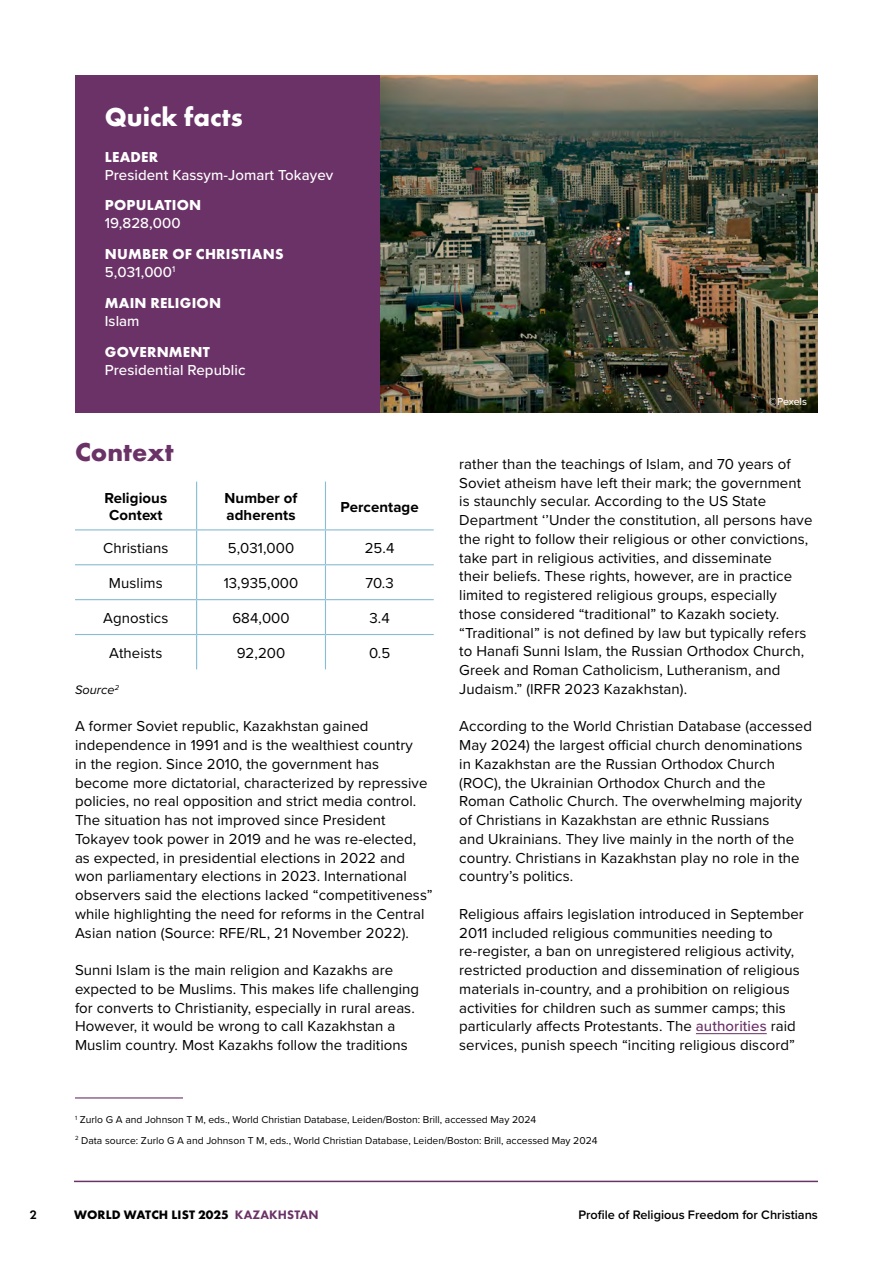
<style>
.page{position:relative;width:893px;height:1263px;background:#fff}
.page>*{position:absolute;margin:0;border:0;box-sizing:border-box;transform-origin:0 0}
.t1{font:700 27px "Futura PT";color:#fff}
.t2{font:700 27px "Futura PT";color:#6b3267}
.t3{font:15px/18.8px "Proxima Nova";letter-spacing:.005em;color:#000}
.t4{font:500 15px "Proxima Nova";letter-spacing:.005em;color:#fff}
.t5{font:700 15px "Futura PT";letter-spacing:.015em;color:#fff}
.t6{font:700 15px/16.5px "Proxima Nova";letter-spacing:.005em;color:#000;text-align:center}
.t7{font:600 12.75px "Proxima Nova";color:#000}
.t8{font:700 12.75px "Futura PT";letter-spacing:.01em;color:#000}
.t9{font:italic 12.75px "Proxima Nova";letter-spacing:.005em;color:#000}
.t10{font:600 12.75px "Futura PT";color:#000}
.t11{font:500 10.5px "Proxima Nova";letter-spacing:-.01em;color:#fff}
.t12{font:10.35px/20.9px "Proxima Nova";color:#000}
.s1{font-weight:500;color:#6b3267}
.s2{font-weight:800;color:#6b3267}
</style>
<div class="page">
<hr style="left:74px;top:1181px;width:744px;height:1px;background:#6b3267">
<div style="left:75px;top:75px;width:359px;height:337px;background:#6b3267"></div>
<hr style="left:75px;top:1097px;width:108px;height:1px;background:#6b3267">
<hr style="left:696px;top:1033px;width:71px;height:1px;background:#6b3267">
<img style="left:381px;top:75px;width:437px;height:338px">
<hr style="left:196px;top:482px;width:1px;height:47px;background:#87bcd2">
<hr style="left:325px;top:482px;width:1px;height:47px;background:#87bcd2">
<hr style="left:75px;top:529px;width:122px;height:1px;background:#87bcd2">
<hr style="left:197px;top:529px;width:128px;height:1px;background:#87bcd2">
<hr style="left:196px;top:530px;width:1px;height:34px;background:#87bcd2">
<hr style="left:325px;top:529px;width:109px;height:1px;background:#87bcd2">
<hr style="left:325px;top:530px;width:1px;height:34px;background:#87bcd2">
<hr style="left:75px;top:564px;width:122px;height:1px;background:#87bcd2">
<hr style="left:197px;top:564px;width:128px;height:1px;background:#87bcd2">
<hr style="left:196px;top:565px;width:1px;height:34px;background:#87bcd2">
<hr style="left:325px;top:564px;width:109px;height:1px;background:#87bcd2">
<hr style="left:325px;top:565px;width:1px;height:34px;background:#87bcd2">
<hr style="left:75px;top:599px;width:122px;height:1px;background:#87bcd2">
<hr style="left:197px;top:599px;width:128px;height:1px;background:#87bcd2">
<hr style="left:196px;top:600px;width:1px;height:34px;background:#87bcd2">
<hr style="left:325px;top:599px;width:109px;height:1px;background:#87bcd2">
<hr style="left:325px;top:600px;width:1px;height:34px;background:#87bcd2">
<hr style="left:75px;top:634px;width:122px;height:1px;background:#87bcd2">
<hr style="left:197px;top:634px;width:128px;height:1px;background:#87bcd2">
<hr style="left:196px;top:635px;width:1px;height:34px;background:#87bcd2">
<hr style="left:325px;top:634px;width:109px;height:1px;background:#87bcd2">
<hr style="left:325px;top:635px;width:1px;height:34px;background:#87bcd2">
<h1 class="t1" style="left:105px;top:99px;width:139px">Quick facts</h1>
<p class="t5" style="left:105px;top:147px;width:55px">LEADER</p>
<p class="t4" style="left:105px;top:163px;width:230px">President Kassym-Jomart Tokayev</p>
<p class="t5" style="left:105px;top:196px;width:98px">POPULATION</p>
<p class="t4" style="left:105px;top:212px;width:77px">19,828,000</p>
<p class="t5" style="left:105px;top:244px;width:180px">NUMBER OF CHRISTIANS</p>
<p class="t4" style="left:105px;top:261px;width:72px">5,031,000<sup>1</sup></p>
<p class="t5" style="left:105px;top:293px;width:118px">MAIN RELIGION</p>
<p class="t4" style="left:105px;top:310px;width:36px">Islam</p>
<p class="t5" style="left:105px;top:342px;width:107px">GOVERNMENT</p>
<p class="t4" style="left:105px;top:358px;width:142px">Presidential Republic</p>
<h1 class="t2" style="left:75px;top:435px;width:100px">Context</h1>
<p class="t6" style="left:104px;top:490px;width:64px">Religious<br>Context</p>
<p class="t6" style="left:225px;top:490px;width:74px;text-align:left">Number of adherents</p>
<p class="t6" style="left:340px;top:498px;width:80px">Percentage</p>
<p class="t3" style="left:103px;top:538px;width:67px">Christians</p>
<p class="t3" style="left:228px;top:538px;width:68px">5,031,000</p>
<p class="t3" style="left:365px;top:538px;width:31px">25.4</p>
<p class="t3" style="left:109px;top:573px;width:55px">Muslims</p>
<p class="t3" style="left:224px;top:573px;width:76px">13,935,000</p>
<p class="t3" style="left:365px;top:573px;width:30px">70.3</p>
<p class="t3" style="left:103px;top:608px;width:67px">Agnostics</p>
<p class="t3" style="left:232px;top:608px;width:59px">684,000</p>
<p class="t3" style="left:369px;top:608px;width:22px">3.4</p>
<p class="t3" style="left:109px;top:643px;width:55px">Atheists</p>
<p class="t3" style="left:237px;top:643px;width:50px">92,200</p>
<p class="t3" style="left:369px;top:643px;width:23px">0.5</p>
<p class="t9" style="left:75px;top:680px;width:46px">Source<sup>2</sup></p>
<p class="t3" style="left:75px;top:716px;width:359px">A former Soviet republic, Kazakhstan gained independence in 1991 and is the wealthiest country<br>in the region. Since 2010, the government has become more dictatorial, characterized by repressive policies, no real opposition and strict media control.<br>The situation has not improved since President Tokayev took power in 2019 and he was re-elected, as expected, in presidential elections in 2022 and won parliamentary elections in 2023. International observers said the elections lacked “competitiveness” while highlighting the need for reforms in the Central Asian nation (Source: RFE/RL, 21 November 2022).</p>
<p class="t3" style="left:75px;top:960px;width:346px">Sunni Islam is the main religion and Kazakhs are expected to be Muslims. This makes life challenging for converts to Christianity, especially in rural areas.<br>However, it would be wrong to call Kazakhstan a Muslim country. Most Kazakhs follow the traditions</p>
<p class="t11" style="left:769px;top:393px;width:40px">©Pexels</p>
<p class="t3" style="left:459px;top:454px;width:355px">rather than the teachings of Islam, and 70 years of Soviet atheism have left their mark; the government is staunchly secular. According to the US State Department ‘’Under the constitution, all persons have the right to follow their religious or other convictions, take part in religious activities, and disseminate<br>their beliefs. These rights, however, are in practice limited to registered religious groups, especially those considered “traditional” to Kazakh society. “Traditional” is not defined by law but typically refers to Hanafi Sunni Islam, the Russian Orthodox Church, Greek and Roman Catholicism, Lutheranism, and Judaism.” (IRFR 2023 Kazakhstan).</p>
<p class="t3" style="left:459px;top:716px;width:354px">According to the World Christian Database (accessed May 2024) the largest official church denominations in Kazakhstan are the Russian Orthodox Church (ROC), the Ukrainian Orthodox Church and the Roman Catholic Church. The overwhelming majority of Christians in Kazakhstan are ethnic Russians<br>and Ukrainians. They live mainly in the north of the country. Christians in Kazakhstan play no role in the country’s politics.</p>
<p class="t3" style="left:459px;top:904px;width:346px">Religious affairs legislation introduced in September 2011 included religious communities needing to re-register, a ban on unregistered religious activity, restricted production and dissemination of religious materials in-country, and a prohibition on religious activities for children such as summer camps; this particularly affects Protestants. The <span class="s1">authorities</span> raid services, punish speech “inciting religious discord”</p>
<p class="t12" style="left:75px;top:1109px;width:524px"><sup>1</sup> Zurlo G A and Johnson T M, eds., World Christian Database, Leiden/Boston: Brill, accessed May 2024<br><sup>2</sup> Data source: Zurlo G A and Johnson T M, eds., World Christian Database, Leiden/Boston: Brill, accessed May 2024</p>
<p class="t10" style="left:30px;top:1207px;width:9px">2</p>
<p class="t8" style="left:74px;top:1206px;width:246px">WORLD WATCH LIST 2025 <span class="s2">KAZAKHSTAN</span></p>
<p class="t7" style="left:578px;top:1205px;width:241px">Profile of Religious Freedom for Christians</p>
</div>
